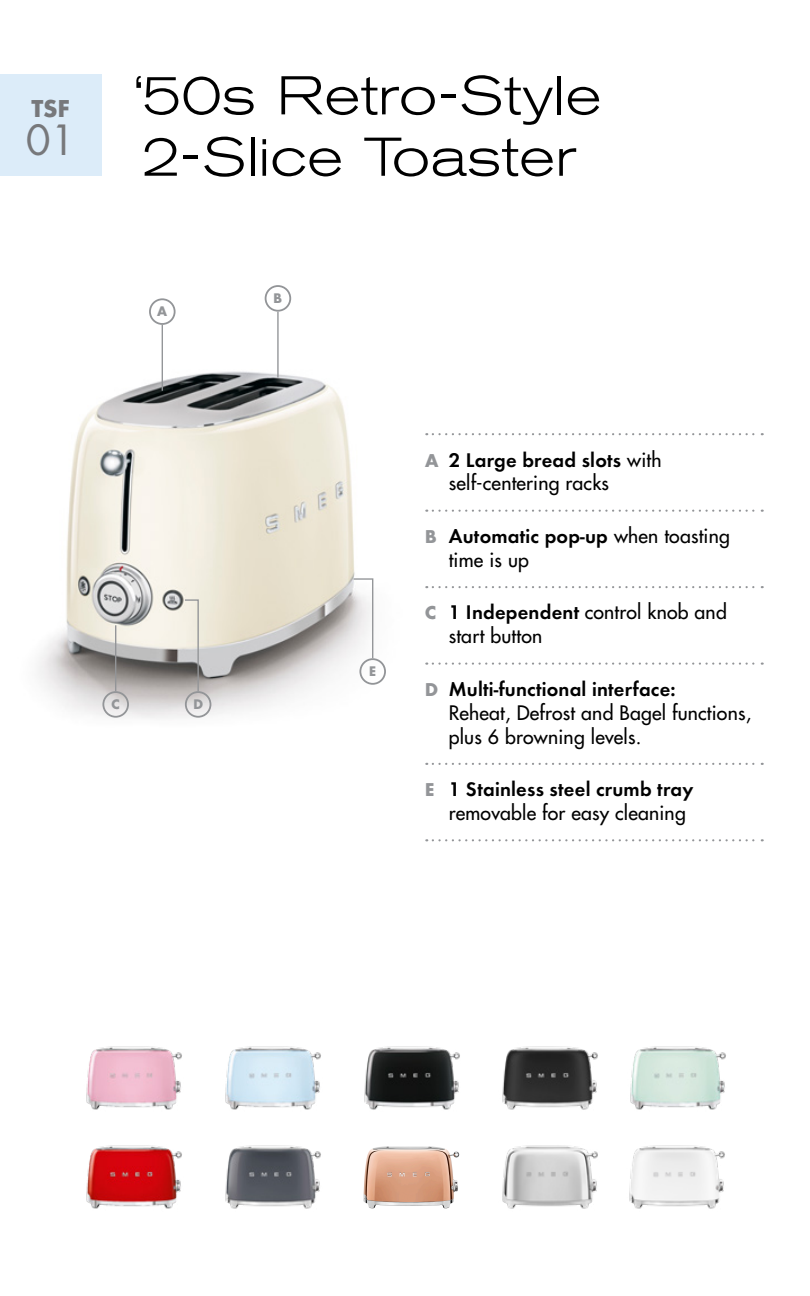
<style>
.page{position:relative;width:810px;height:1296px;background:#fff}
.page>*{position:absolute;margin:0;border:0;box-sizing:border-box;transform-origin:0 0}
.t1{font:300 54px/61.4px "Akzidenz Grot Ext BQ";letter-spacing:.01em;color:#000}
.t2{font:40.5px "Futura";color:#77787b}
.t3{font:700 22.5px "Futura";color:#77787b}
.t4{font:600 20.47px "Futura";letter-spacing:.01em;color:#000}
.t5{font:19.35px/23.8px "Futura";letter-spacing:.01em;color:#000}
.t6{font:700 12.83px "Futura";color:#939598}
.s1{font-weight:700;font-size:17.1px;color:#939598}
.s2{font-weight:400;font-size:19.35px}
.s3{font-weight:600;font-size:20.47px}
</style>
<div class="page">
<div style="left:0;top:75px;width:101px;height:101px;background:#dcecf9"></div>
<img style="left:38px;top:285px;width:348px;height:434px">
<svg style="left:433px;top:433px;width:330px;height:2px"></svg>
<svg style="left:433px;top:510px;width:330px;height:2px"></svg>
<svg style="left:433px;top:586px;width:330px;height:2px"></svg>
<svg style="left:433px;top:663px;width:330px;height:2px"></svg>
<svg style="left:433px;top:763px;width:330px;height:2px"></svg>
<svg style="left:433px;top:839px;width:330px;height:2px"></svg>
<div style="left:149px;top:298px;width:27px;height:27px;border:2px solid #939598;border-radius:50%"></div>
<div style="left:102px;top:691px;width:27px;height:27px;border:2px solid #939598;border-radius:50%"></div>
<div style="left:359px;top:658px;width:27px;height:27px;border:2px solid #939598;border-radius:50%"></div>
<div style="left:185px;top:691px;width:26px;height:27px;border:2px solid #939598;border-radius:50%"></div>
<div style="left:265px;top:285px;width:26px;height:27px;border:2px solid #939598;border-radius:50%"></div>
<hr style="left:162px;top:325px;width:1px;height:66px;background:#939598">
<hr style="left:115px;top:625px;width:1px;height:66px;background:#939598">
<svg style="left:184px;top:599px;width:16px;height:94px;background:#c2bfb9"></svg>
<svg style="left:352px;top:578px;width:22px;height:82px"></svg>
<hr style="left:277px;top:312px;width:2px;height:65px;background:#939598">
<img style="left:86px;top:1046px;width:96px;height:64px">
<img style="left:225px;top:1046px;width:96px;height:64px">
<img style="left:364px;top:1046px;width:96px;height:64px">
<img style="left:502px;top:1046px;width:96px;height:64px">
<img style="left:630px;top:1046px;width:96px;height:64px">
<img style="left:86px;top:1145px;width:96px;height:64px">
<img style="left:225px;top:1145px;width:96px;height:64px">
<img style="left:502px;top:1145px;width:96px;height:64px">
<img style="left:629px;top:1145px;width:96px;height:64px">
<img style="left:363px;top:1146px;width:97px;height:63px">
<p class="t3" style="left:31px;top:93px;width:40px">TSF</p>
<h2 class="t2" style="left:26px;top:112px;width:51px">01</h2>
<h1 class="t1" style="left:131px;top:66px;width:472px">‘50s Retro-Style<br>2-Slice Toaster</h1>
<p class="t6" style="left:157px;top:302px;width:11px">A</p>
<p class="t6" style="left:274px;top:289px;width:10px">B</p>
<p class="t6" style="left:111px;top:695px;width:10px">C</p>
<p class="t6" style="left:193px;top:695px;width:11px">D</p>
<p class="t6" style="left:369px;top:662px;width:9px">E</p>
<p class="t4" style="left:425px;top:448px;width:238px"><span class="s1">A</span> 2 Large bread slots <span class="s2">with</span></p>
<p class="t5" style="left:449px;top:471px;width:162px">self-centering racks</p>
<p class="t4" style="left:425px;top:524px;width:306px"><span class="s1">B</span> Automatic pop-up <span class="s2">when toasting</span></p>
<p class="t5" style="left:449px;top:548px;width:82px">time is up</p>
<p class="t5" style="left:449px;top:600px;width:280px;text-indent:-24px"><span class="s1">C</span> <span class="s3">1 Independent</span> control knob and start button</p>
<p class="t4" style="left:425px;top:677px;width:252px"><span class="s1">D</span> Multi-functional interface:</p>
<p class="t5" style="left:449px;top:701px;width:304px">Reheat, Defrost and Bagel functions, plus 6 browning levels.</p>
<p class="t4" style="left:425px;top:777px;width:270px"><span class="s1">E</span> 1 Stainless steel crumb tray</p>
<p class="t5" style="left:449px;top:801px;width:239px">removable for easy cleaning</p>
</div>
